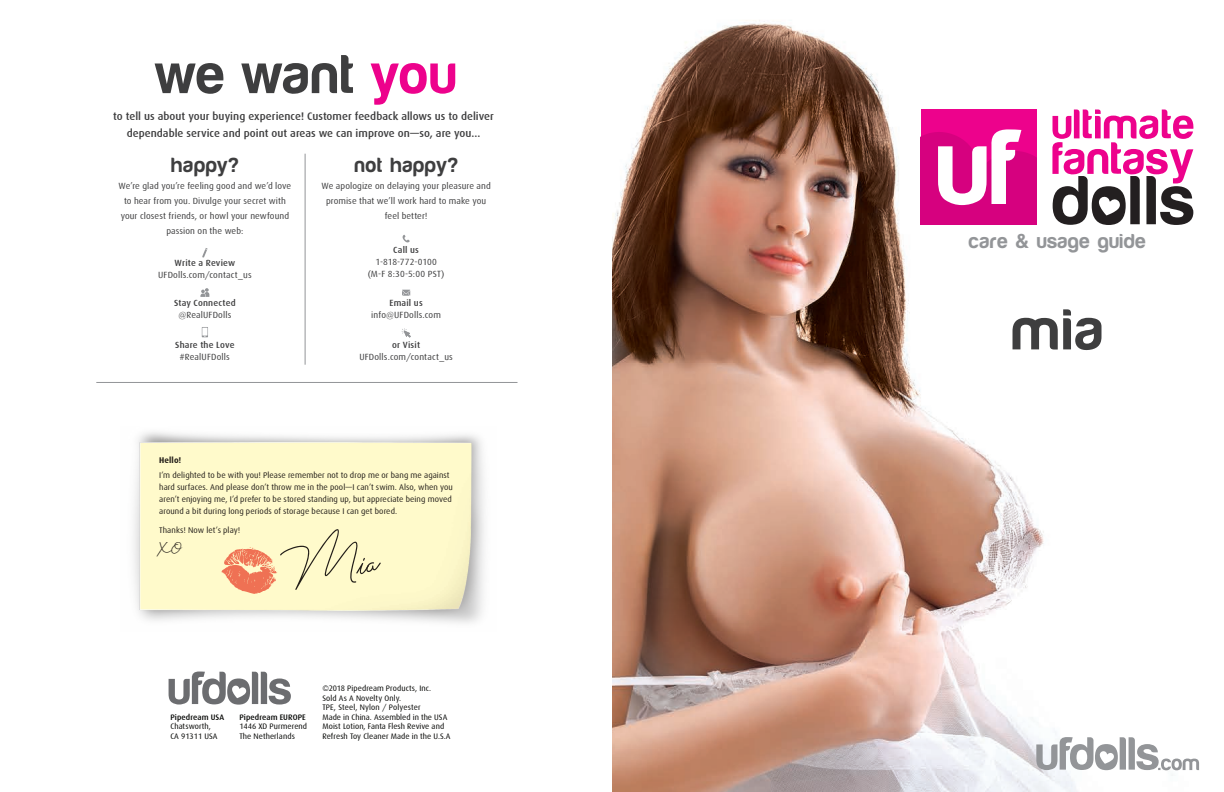
<style>
.page{position:relative;width:1224px;height:792px;background:#fff}
.page>*{position:absolute;margin:0;border:0;box-sizing:border-box;transform-origin:0 0}
.t1{font:700 58.9px "Harabara Mais Bold Harabara Mais";color:#3e3e3f}
.t2{font:700 56px "Harabara Mais Bold Harabara Mais";letter-spacing:-.01em;color:#3e3e3f}
.t3{font:700 21px "Harabara Mais Bold Harabara Mais";letter-spacing:.01em;color:#3e3e3f}
.t4{font:700 20.7px "Harabara Mais Bold Harabara Mais";color:#939598}
.t5{font:15.9px "Beauty";color:#231f20}
.t6{font:500 11px/17px "Dax";letter-spacing:.005em;color:#3e3e3f;text-align:center}
.t7{font:9px/15px "Dax";letter-spacing:.01em;color:#3e3e3f;text-align:center}
.t8{font:500 9px "Dax";letter-spacing:.02em;color:#3e3e3f}
.t9{font:8.3px/12px "Dax";letter-spacing:.01em;color:#231f20}
.t10{font:700 8.3px "Dax";letter-spacing:.015em;color:#231f20}
.t11{font:8px/9.5px "Dax";letter-spacing:.01em;color:#040503}
.t12{font:500 8px "Dax";letter-spacing:.01em;color:#040503}
.s1{color:#ed028c}
</style>
<div class="page">
<img style="left:612px;top:20px;width:587px;height:772px">
<img style="left:133px;top:432px;width:352px;height:191px">
<svg style="left:140px;top:443px;width:332px;height:168px;background:#fbf3c6"></svg>
<hr style="left:96px;top:382px;width:422px;height:1px;background:#939598">
<hr style="left:305px;top:154px;width:1px;height:211px;background:#939598">
<svg style="left:202px;top:248px;width:6px;height:10px"></svg>
<svg style="left:200px;top:288px;width:9px;height:9px"></svg>
<svg style="left:202px;top:327px;width:6px;height:10px"></svg>
<svg style="left:403px;top:235px;width:7px;height:7px"></svg>
<svg style="left:402px;top:290px;width:8px;height:6px"></svg>
<svg style="left:402px;top:328px;width:9px;height:10px"></svg>
<svg style="left:1036px;top:737px;width:163px;height:33px"></svg>
<svg style="left:1052px;top:110px;width:142px;height:115px"></svg>
<div style="left:921px;top:110px;width:115px;height:115px;background:#ed028c"></div>
<svg style="left:921px;top:129px;width:115px;height:96px;background:#e447a4"></svg>
<svg style="left:169px;top:672px;width:122px;height:33px"></svg>
<h2 class="t2" style="left:153px;top:41px;width:305px">we want <span class="s1">you</span></h2>
<p class="t6" style="left:113px;top:108px;width:382px">to tell us about your buying experience! Customer feedback allows us to deliver dependable service and point out areas we can improve on—so, are you...</p>
<h3 class="t3" style="left:171px;top:153px;width:69px">happy?</h3>
<p class="t7" style="left:119px;top:179px;width:174px">We’re glad you’re feeling good and we’d love to hear from you. Divulge your secret with your closest friends, or howl your newfound passion on the web:</p>
<p class="t8" style="left:175px;top:258px;width:62px">Write a Review</p>
<p class="t7" style="left:158px;top:268px;width:95px">UFDolls.com/contact_us</p>
<p class="t8" style="left:174px;top:298px;width:63px">Stay Connected</p>
<p class="t7" style="left:178px;top:308px;width:54px">@RealUFDolls</p>
<p class="t8" style="left:175px;top:340px;width:61px">Share the Love</p>
<p class="t7" style="left:180px;top:350px;width:51px">#RealUFDolls</p>
<h3 class="t3" style="left:354px;top:153px;width:105px">not happy?</h3>
<p class="t7" style="left:322px;top:179px;width:171px">We apologize on delaying your pleasure and promise that we’ll work hard to make you feel better!</p>
<p class="t8" style="left:393px;top:245px;width:27px">Call us</p>
<p class="t7" style="left:368px;top:256px;width:78px;line-height:12px">1-818-772-0100 (M-F 8:30-5:00 PST)</p>
<p class="t8" style="left:389px;top:298px;width:35px">Email us</p>
<p class="t7" style="left:371px;top:308px;width:71px">info@UFDolls.com</p>
<p class="t8" style="left:392px;top:340px;width:29px">or Visit</p>
<p class="t7" style="left:359px;top:350px;width:95px">UFDolls.com/contact_us</p>
<p class="t10" style="left:159px;top:455px;width:24px">Hello!</p>
<p class="t9" style="left:159px;top:469px;width:295px">I’m delighted to be with you! Please remember not to drop me or bang me against hard surfaces. And please don’t throw me in the pool—I can’t swim. Also, when you aren’t enjoying me, I’d prefer to be stored standing up, but appreciate being moved around a bit during long periods of storage because I can get bored.</p>
<p class="t9" style="left:159px;top:524px;width:83px">Thanks! Now let’s play!</p>
<h3 class="t5" style="left:160px;top:540px;width:24px">XO</h3>
<p class="t12" style="left:170px;top:713px;width:55px">Pipedream USA</p>
<p class="t11" style="left:170px;top:722px;width:49px">Chatsworth,<br>CA 91311 USA</p>
<p class="t12" style="left:239px;top:713px;width:68px">Pipedream EUROPE</p>
<p class="t11" style="left:239px;top:722px;width:69px">1446 XD Purmerend<br>The Netherlands</p>
<p class="t11" style="left:322px;top:684px;width:130px">©2018 Pipedream Products, Inc.<br>Sold As A Novelty Only.<br>TPE, Steel, Nylon / Polyester<br>Made in China. Assembled in the USA<br>Moist Lotion, Fanta Flesh Revive and<br>Refresh Toy Cleaner Made in the U.S.A</p>
<h3 class="t4" style="left:968px;top:229px;width:179px">care &amp; usage guide</h3>
<h1 class="t1" style="left:1010px;top:295px;width:94px">mia</h1>
</div>
